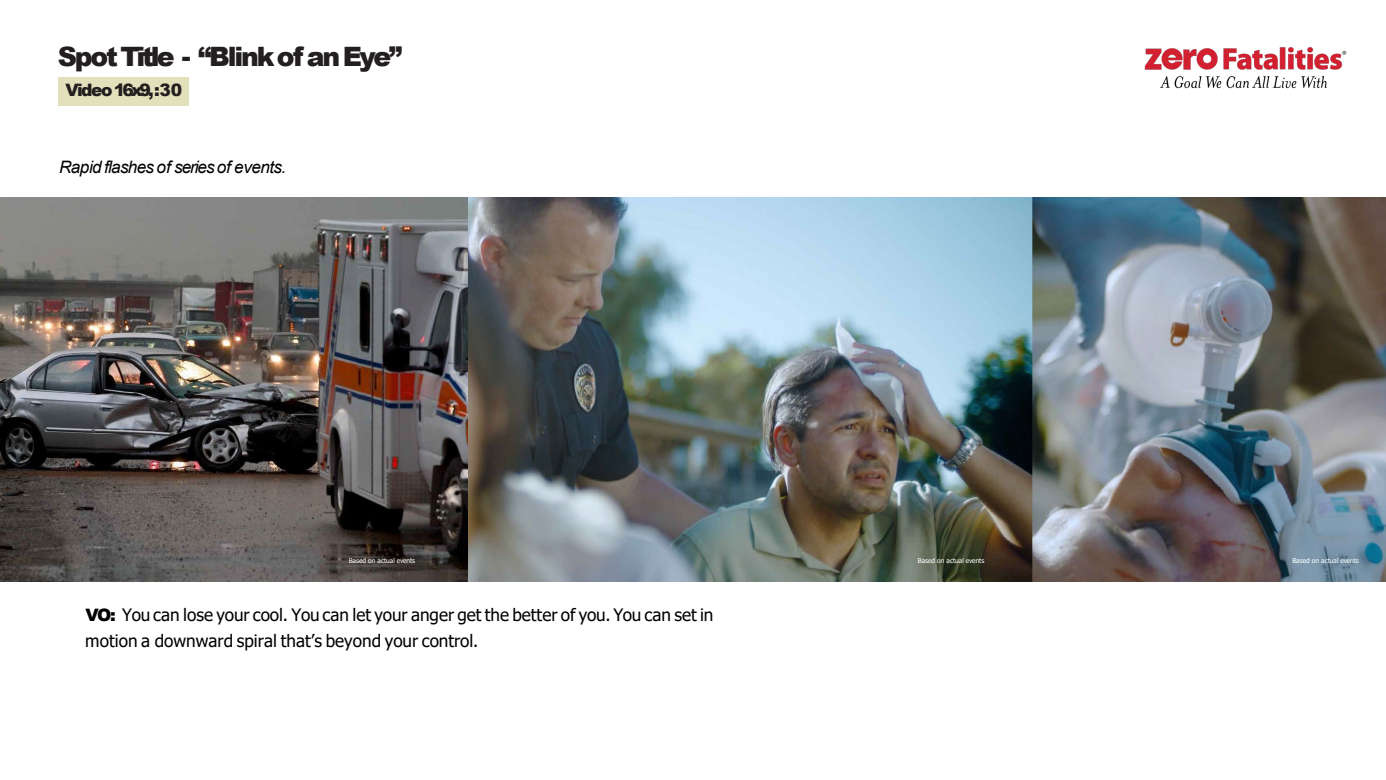
<style>
.page{position:relative;width:1386px;height:780px;background:#fff}
.page>*{position:absolute;margin:0;border:0;box-sizing:border-box;transform-origin:0 0}
.t1{font:900 26.69px "Arial";letter-spacing:-.085em;color:#231f20}
.t2{font:17.15px/26.2px "Tahoma";color:#000}
.t3{font:italic 17.15px "Arial";letter-spacing:-.04em;color:#000}
.t4{font:900 17.15px "Arial";letter-spacing:-.09em;color:#231f20}
.t5{font:6.65px "Tahoma";color:#fff}
.s1{font-family:"Arial";font-weight:900}
</style>
<div class="page">
<img style="left:0;top:197px;width:469px;height:383px">
<img style="left:469px;top:197px;width:916px;height:383px">
<div style="left:58px;top:77px;width:130px;height:28px;background:#e2e1bb"></div>
<img style="left:1144px;top:47px;width:203px;height:42px">
<h2 class="t1" style="left:58px;top:37px;width:346px">Spot Title - “Blink of an Eye”</h2>
<p class="t4" style="left:65px;top:77px;width:118px">Video 16x9,:30</p>
<p class="t3" style="left:59px;top:155px;width:229px">Rapid flashes of series of events.</p>
<p class="t5" style="left:349px;top:556px;width:68px">Based on actual events</p>
<p class="t5" style="left:917px;top:556px;width:68px">Based on actual events</p>
<p class="t5" style="left:1292px;top:556px;width:68px">Based on actual events</p>
<p class="t2" style="left:85px;top:602px;width:629px"><span class="s1">VO:</span> You can lose your cool. You can let your anger get the better of you. You can set in motion a downward spiral that’s beyond your control.</p>
</div>
